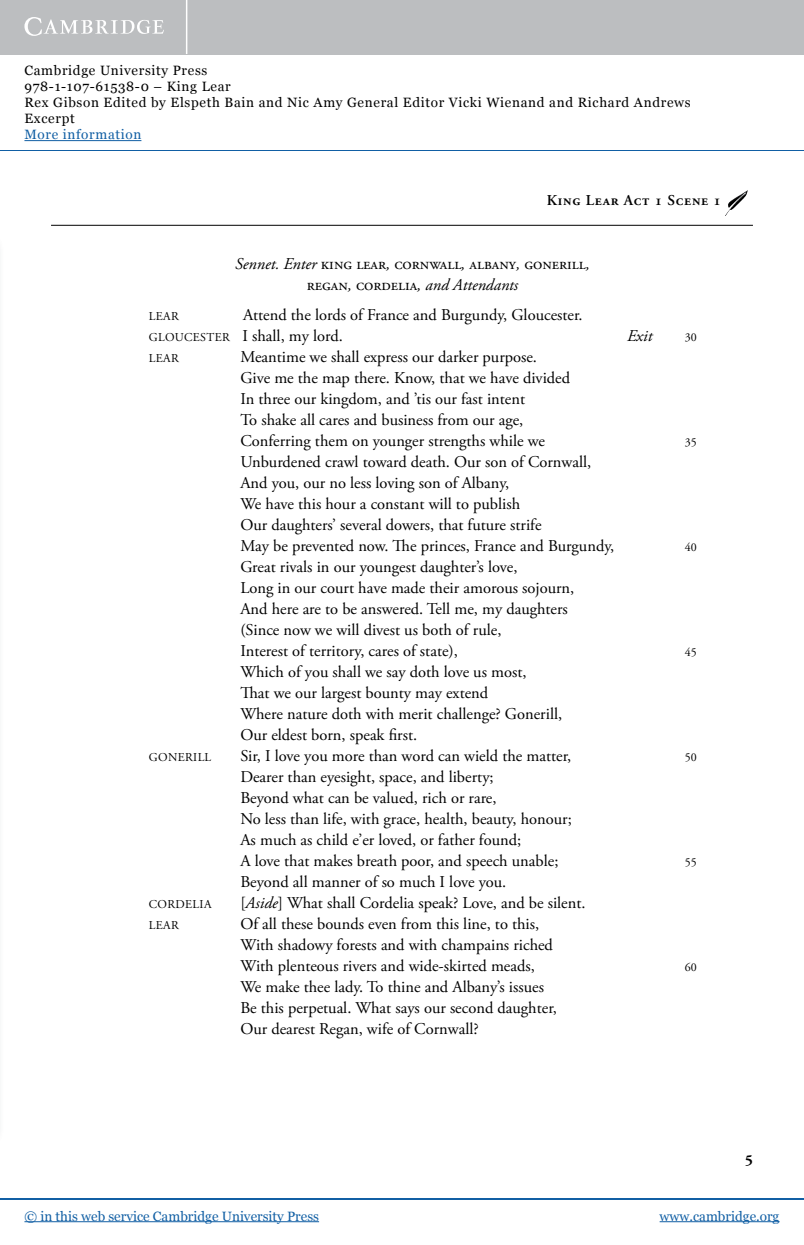
<style>
.page{position:relative;width:804px;height:1245px;background:#fff}
.page>*{position:absolute;margin:0;border:0;box-sizing:border-box;transform-origin:0 0}
.t1{font:16.5px/21px "Adobe Garamond Pro";color:#000}
.t2{font:italic 16.5px "Adobe Garamond Pro";color:#000}
.t3{font:600 15px "Adobe Garamond Pro";letter-spacing:.05em;color:#000}
.t4{font:700 15px "Adobe Garamond Pro";color:#000}
.t5{font:13.5px/16px "Georgia";letter-spacing:.05em;color:#000}
.t6{font:13.5px "Georgia";color:#115fa4}
.t7{font:13.5px "Georgia";letter-spacing:.05em;color:#115fa4}
.t8{font:12px "Adobe Garamond Pro";letter-spacing:.03em;color:#000}
.s1{font-style:italic}
.s2{font-size:12px}
</style>
<div class="page">
<div style="left:0;top:0;width:804px;height:54px;background:#bcbec0"></div>
<hr style="left:186px;top:0;width:1px;height:54px;background:#fff">
<svg style="left:24px;top:17px;width:140px;height:19px"></svg>
<hr style="left:24px;top:140px;width:117px;height:1px;background:#115fa4">
<hr style="left:0;top:150px;width:804px;height:1px;background:#115fa4">
<hr style="left:0;top:1197px;width:804px;height:2px;background:#115fa4">
<hr style="left:24px;top:1221px;width:295px;height:1px;background:#115fa4">
<hr style="left:659px;top:1221px;width:120px;height:1px;background:#115fa4">
<hr style="left:51px;top:225px;width:702px;height:1px;background:#000">
<img style="left:728px;top:190px;width:19px;height:18px">
<p class="t5" style="left:24px;top:62px;width:667px">Cambridge University Press<br>978-1-107-61538-0 – King Lear<br>Rex Gibson Edited by Elspeth Bain and Nic Amy General Editor Vicki Wienand and Richard Andrews Excerpt</p>
<p class="t7" style="left:24px;top:126px;width:118px">More information</p>
<p class="t3" style="left:546px;top:192px;width:176px">King Lear Act 1 Scene 1</p>
<p class="t1" style="left:235px;top:253px;width:356px;text-align:center"><span class="s1">Sennet. Enter</span> King lear <span class="s1">,</span> CornWall <span class="s1">,</span> albany <span class="s1">,</span> gonerill <span class="s1">, </span>regan <span class="s1">,</span> CorDelia <span class="s1">, and Attendants</span></p>
<p class="t1" style="left:149px;top:304px;width:435px;text-indent:94px">Attend the lords of france and Burgundy, gloucester. <span class="s2">gLoUCeSTer</span> I shall, my lord.</p>
<p class="t8" style="left:149px;top:308px;width:29px">LeAr</p>
<p class="t8" style="left:149px;top:350px;width:29px">LeAr</p>
<p class="t1" style="left:240px;top:346px;width:375px">Meantime we shall express our darker purpose.<br>give me the map there. know, that we have divided<br>In three our kingdom, and ’tis our fast intent<br>To shake all cares and business from our age,<br>Conferring them on younger strengths while we Unburdened crawl toward death. our son of Cornwall, And you, our no less loving son of Albany,<br>We have this hour a constant will to publish<br>our daughters’ several dowers, that future strife<br>May be prevented now. The princes, france and Burgundy, great rivals in our youngest daughter’s love,<br>Long in our court have made their amorous sojourn,<br>And here are to be answered. Tell me, my daughters<br>(Since now we will divest us both of rule,<br>Interest of territory, cares of state),<br>Which of you shall we say doth love us most,<br>That we our largest bounty may extend<br>Where nature doth with merit challenge? gonerill,<br>our eldest born, speak first.</p>
<p class="t8" style="left:149px;top:749px;width:64px">goNerILL</p>
<p class="t1" style="left:240px;top:745px;width:333px">Sir, I love you more than word can wield the matter, dearer than eyesight, space, and liberty;<br>Beyond what can be valued, rich or rare,<br>No less than life, with grace, health, beauty, honour; As much as child e’er loved, or father found;<br>A love that makes breath poor, and speech unable; Beyond all manner of so much I love you.</p>
<p class="t8" style="left:149px;top:896px;width:64px">CordeLIA</p>
<p class="t1" style="left:240px;top:892px;width:347px">[ <span class="s1">Aside</span> ] What shall Cordelia speak? Love, and be silent.</p>
<p class="t8" style="left:149px;top:917px;width:29px">LeAr</p>
<p class="t1" style="left:240px;top:913px;width:318px">of all these bounds even from this line, to this, With shadowy forests and with champains riched With plenteous rivers and wide-skirted meads, We make thee lady. To thine and Albany’s issues Be this perpetual. What says our second daughter, our dearest regan, wife of Cornwall?</p>
<p class="t2" style="left:627px;top:325px;width:27px">Exit</p>
<p class="t8" style="left:684px;top:330px;width:13px">30</p>
<p class="t8" style="left:684px;top:435px;width:13px">35</p>
<p class="t8" style="left:684px;top:540px;width:13px">40</p>
<p class="t8" style="left:684px;top:645px;width:13px">45</p>
<p class="t8" style="left:684px;top:750px;width:13px">50</p>
<p class="t8" style="left:684px;top:855px;width:13px">55</p>
<p class="t8" style="left:684px;top:960px;width:13px">60</p>
<p class="t4" style="left:745px;top:1151px;width:9px">5</p>
<p class="t6" style="left:24px;top:1207px;width:296px">© in this web service Cambridge University Press</p>
<p class="t6" style="left:659px;top:1207px;width:121px">www.cambridge.org</p>
</div>
